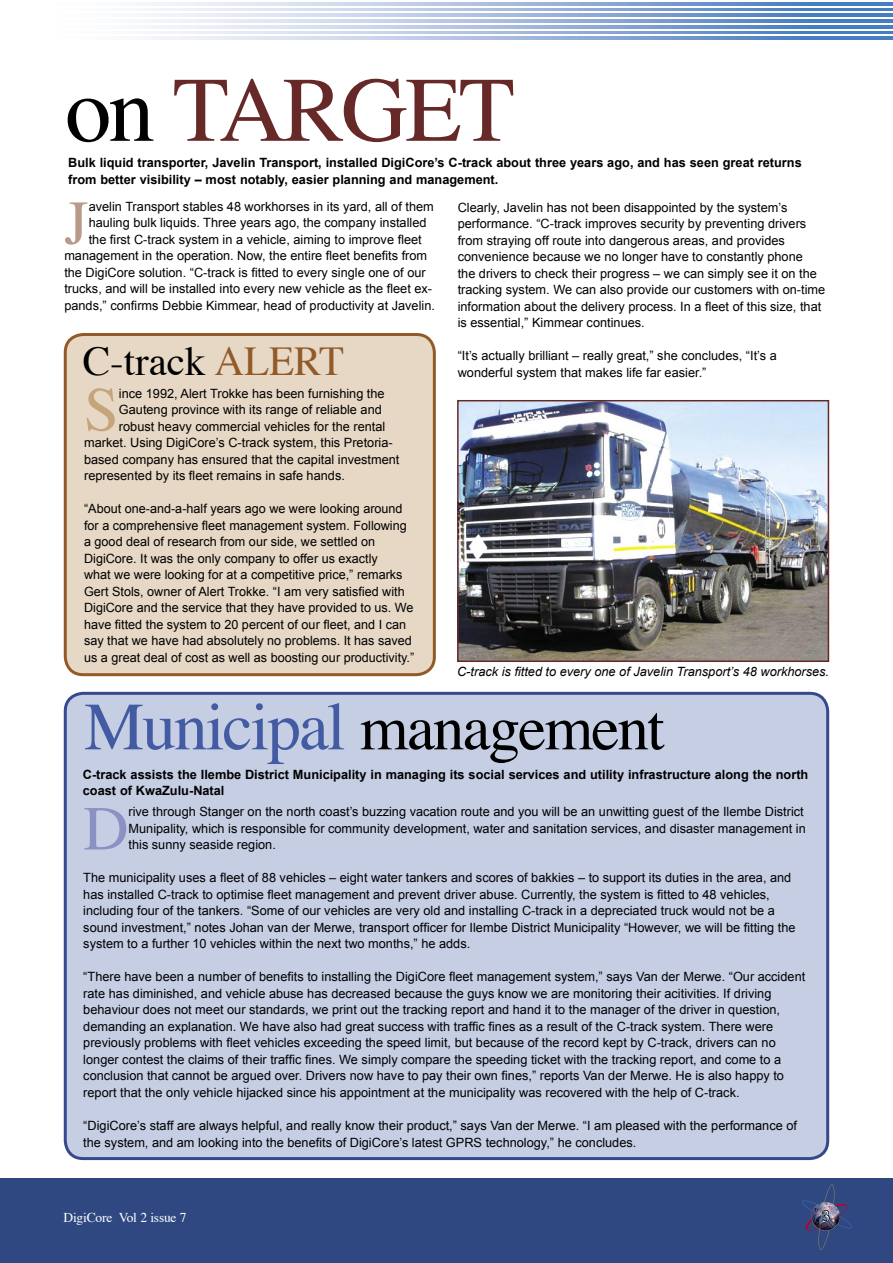
<style>
.page{position:relative;width:893px;height:1263px;background:#fff}
.page>*{position:absolute;margin:0;border:0;box-sizing:border-box;transform-origin:0 0}
.t1{font:92.1px "Times";letter-spacing:-.03em;color:#672828}
.t2{font:63px "Times";letter-spacing:-.03em;color:#000}
.drop_cap{font:62.55px "Times";color:#b99a88}
.drop_cap-2{font:62.55px "Times";color:#c5a57b}
.drop_cap-3{font:62.55px "Times";color:#8a92c4}
.t3{font:40.95px "Times";color:#000}
.t4{font:16.5px "Times";color:#fff}
.t5{font:13.5px "Times";letter-spacing:-.015em;color:#fff}
.body_copy{font:12.75px/16.5px "Arial";color:#000}
.drop_cap-4{font:12.75px/16.5px "Arial";color:#000}
.blurb{font:700 12.75px/16.5px "Arial";color:#000}
.captions{font:italic 12.75px "Arial";color:#000}
.s1{color:#000}
.s2{color:#935a29}
.s3{font-size:67.5px;color:#435ba2}
</style>
<div class="page">
<div style="left:0;top:1178px;width:893px;height:85px;background:#2f4882"></div>
<svg style="left:802px;top:1184px;width:50px;height:66px"></svg>
<svg style="left:153px;top:2px;width:740px;height:3px;background:#9eb6dc"></svg>
<svg style="left:153px;top:8px;width:740px;height:3px;background:#9eb6dc"></svg>
<svg style="left:153px;top:14px;width:740px;height:3px;background:#9eb6dc"></svg>
<svg style="left:153px;top:20px;width:740px;height:2px"></svg>
<svg style="left:153px;top:25px;width:740px;height:3px;background:#9eb6dc"></svg>
<svg style="left:153px;top:31px;width:740px;height:3px;background:#9eb6dc"></svg>
<svg style="left:153px;top:37px;width:740px;height:3px;background:#9eb6dc"></svg>
<div style="left:63px;top:333px;width:373px;height:342px;background:#e7d8c5"></div>
<div style="left:63px;top:691px;width:767px;height:467px;background:#c6cee4"></div>
<img style="left:460px;top:403px;width:366px;height:256px">
<div style="left:457px;top:400px;width:372px;height:262px;border:2px solid #672828"></div>
<p class="t1" style="left:65px;top:24px;width:451px"><span class="s1">on</span> TARGET</p>
<p class="blurb" style="left:68px;top:155px;width:735px">Bulk liquid transporter, Javelin Transport, installed DigiCore’s C-track about three years ago, and has seen great returns from better visibility – most notably, easier planning and management.</p>
<p class="drop_cap" style="left:64px;top:164px;width:26px">J</p>
<p class="drop_cap-4" style="left:89px;top:198px;width:347px">avelin Transport stables 48 workhorses in its yard, all of them</p>
<p class="drop_cap-4" style="left:89px;top:215px;width:339px">hauling bulk liquids. Three years ago, the company installed</p>
<p class="drop_cap-4" style="left:89px;top:231px;width:335px">the first C-track system in a vehicle, aiming to improve fleet</p>
<p class="drop_cap-4" style="left:64px;top:248px;width:364px">management in the operation. Now, the entire fleet benefits from</p>
<p class="drop_cap-4" style="left:64px;top:264px;width:363px">the DigiCore solution. “C-track is fitted to every single one of our</p>
<p class="drop_cap-4" style="left:64px;top:281px;width:369px">trucks, and will be installed into every new vehicle as the fleet ex-</p>
<p class="drop_cap-4" style="left:64px;top:297px;width:372px">pands,” confirms Debbie Kimmear, head of productivity at Javelin.</p>
<p class="t3" style="left:83px;top:323px;width:263px">C-track <span class="s2">ALERT</span></p>
<p class="drop_cap-2" style="left:84px;top:351px;width:36px">S</p>
<p class="drop_cap-4" style="left:119px;top:385px;width:267px">ince 1992, Alert Trokke has been furnishing the</p>
<p class="drop_cap-4" style="left:119px;top:401px;width:264px">Gauteng province with its range of reliable and</p>
<p class="drop_cap-4" style="left:119px;top:418px;width:268px">robust heavy commercial vehicles for the rental</p>
<p class="drop_cap-4" style="left:84px;top:434px;width:310px">market. Using DigiCore’s C-track system, this Pretoria-</p>
<p class="drop_cap-4" style="left:84px;top:451px;width:317px">based company has ensured that the capital investment</p>
<p class="drop_cap-4" style="left:84px;top:467px;width:262px">represented by its fleet remains in safe hands.</p>
<p class="body_copy" style="left:84px;top:500px;width:332px">“About one-and-a-half years ago we were looking around for a comprehensive fleet management system. Following a good deal of research from our side, we settled on DigiCore. It was the only company to offer us exactly<br>what we were looking for at a competitive price,” remarks Gert Stols, owner of Alert Trokke. “I am very satisfied with DigiCore and the service that they have provided to us. We have fitted the system to 20 percent of our fleet, and I can say that we have had absolutely no problems. It has saved us a great deal of cost as well as boosting our productivity.”</p>
<p class="body_copy" style="left:458px;top:199px;width:369px">Clearly, Javelin has not been disappointed by the system’s performance. “C-track improves security by preventing drivers from straying off route into dangerous areas, and provides convenience because we no longer have to constantly phone<br>the drivers to check their progress – we can simply see it on the tracking system. We can also provide our customers with on-time information about the delivery process. In a fleet of this size, that is essential,” Kimmear continues.</p>
<p class="body_copy" style="left:458px;top:348px;width:321px">“It’s actually brilliant – really great,” she concludes, “It’s a wonderful system that makes life far easier.”</p>
<p class="captions" style="left:457px;top:663px;width:374px">C-track is fitted to every one of Javelin Transport’s 48 workhorses.</p>
<p class="t2" style="left:84px;top:669px;width:582px"><span class="s3">Municipal</span> management</p>
<p class="blurb" style="left:83px;top:766px;width:727px">C-track assists the Ilembe District Municipality in managing its social services and utility infrastructure along the north coast of KwaZulu-Natal</p>
<p class="drop_cap-3" style="left:83px;top:770px;width:47px">D</p>
<p class="drop_cap-4" style="left:129px;top:804px;width:679px">rive through Stanger on the north coast’s buzzing vacation route and you will be an unwitting guest of the Ilembe District<br>Munipality, which is responsible for community development, water and sanitation services, and disaster management in this sunny seaside region.</p>
<p class="body_copy" style="left:83px;top:870px;width:714px">The municipality uses a fleet of 88 vehicles – eight water tankers and scores of bakkies – to support its duties in the area, and has installed C-track to optimise fleet management and prevent driver abuse. Currently, the system is fitted to 48 vehicles, including four of the tankers. “Some of our vehicles are very old and installing C-track in a depreciated truck would not be a sound investment,” notes Johan van der Merwe, transport officer for Ilembe District Municipality “However, we will be fitting the system to a further 10 vehicles within the next two months,” he adds.</p>
<p class="body_copy" style="left:83px;top:969px;width:723px">“There have been a number of benefits to installing the DigiCore fleet management system,” says Van der Merwe. “Our accident rate has diminished, and vehicle abuse has decreased because the guys know we are monitoring their acitivities. If driving behaviour does not meet our standards, we print out the tracking report and hand it to the manager of the driver in question, demanding an explanation. We have also had great success with traffic fines as a result of the C-track system. There were previously problems with fleet vehicles exceeding the speed limit, but because of the record kept by C-track, drivers can no longer contest the claims of their traffic fines. We simply compare the speeding ticket with the tracking report, and come to a conclusion that cannot be argued over. Drivers now have to pay their own fines,” reports Van der Merwe. He is also happy to report that the only vehicle hijacked since his appointment at the municipality was recovered with the help of C-track.</p>
<p class="body_copy" style="left:83px;top:1117px;width:715px">“DigiCore’s staff are always helpful, and really know their product,” says Van der Merwe. “I am pleased with the performance of the system, and am looking into the benefits of DigiCore’s latest GPRS technology,” he concludes.</p>
<p class="t5" style="left:64px;top:1204px;width:125px">DigiCore Vol 2 issue 7</p>
<p class="t4" style="left:822px;top:1200px;width:10px">3</p>
</div>
